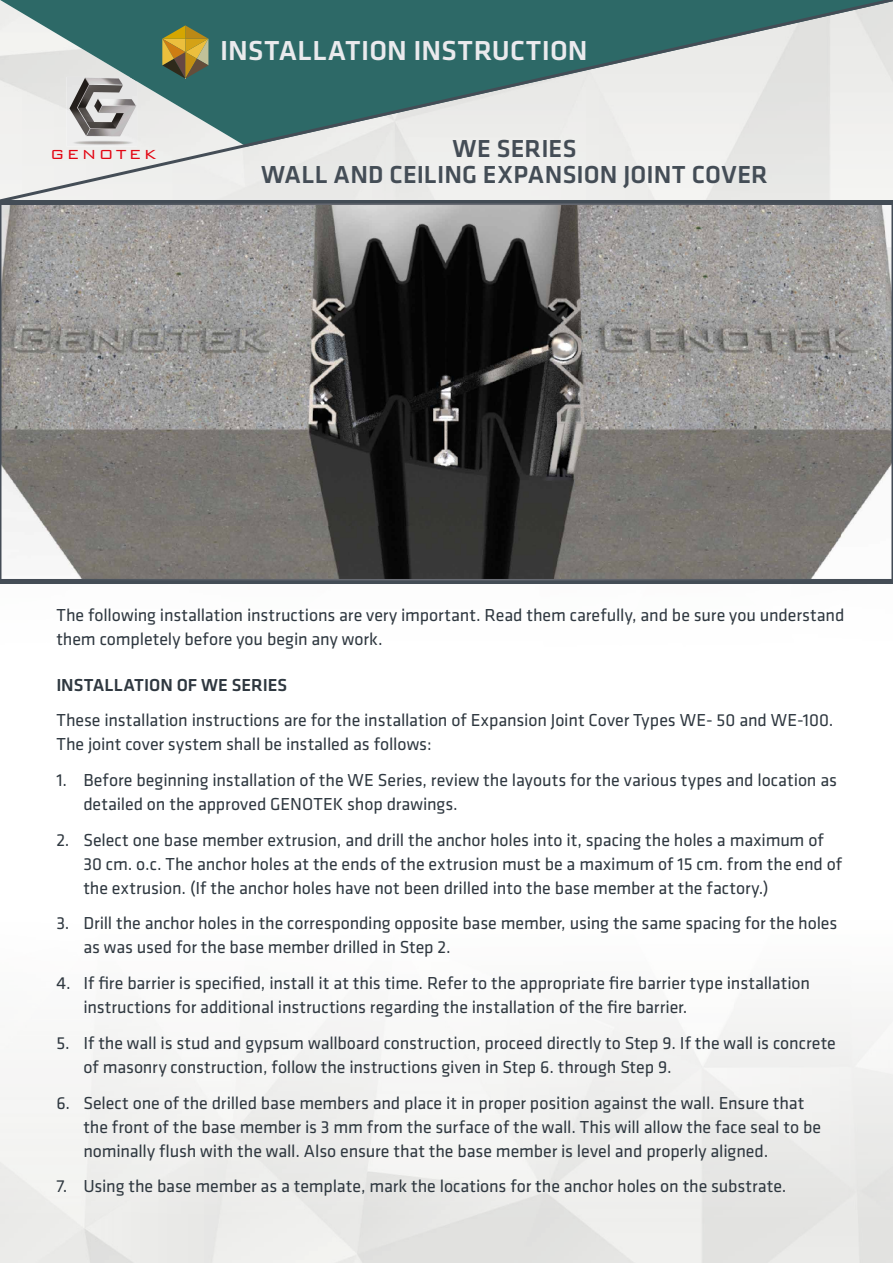
<style>
.page{position:relative;width:893px;height:1263px;background:#fff}
.page>*{position:absolute;margin:0;border:0;box-sizing:border-box;transform-origin:0 0}
.t1{font:500 28.5px "Klavika";letter-spacing:.005em;color:#eaeaed}
.t2{font:500 25.5px/25.5px "Klavika";letter-spacing:.005em;color:#444d56;text-align:center}
.t3{font:18px/24px "Klavika";letter-spacing:-.005em;color:#2f3840}
.t4{font:500 18px "Klavika";color:#2f3840}
.t5{font:300 17.55px "Bank Gothic BT";letter-spacing:.14em;color:#e30613}
</style>
<div class="page">
<img style="left:52px;top:583px;width:789px;height:1px">
<svg style="left:0;top:0;width:893px;height:200px;background:#a4bab8"></svg>
<svg style="left:162px;top:25px;width:46px;height:54px;background:#8d823e"></svg>
<hr style="left:0;top:200px;width:893px;height:3px;background:#444d56">
<hr style="left:0;top:580px;width:893px;height:3px;background:#444d56">
<img style="left:67px;top:77px;width:70px;height:69px">
<svg style="left:129px;top:77px;width:8px;height:5px"></svg>
<svg style="left:0;top:203px;width:893px;height:377px;background:#797775"></svg>
<p class="t5" style="left:50px;top:145px;width:108px">GENOTEK</p>
<h1 class="t1" style="left:220px;top:35px;width:369px">INSTALLATION INSTRUCTION</h1>
<h2 class="t2" style="left:261px;top:136px;width:508px">WE SERIES<br>WALL AND CEILING EXPANSION JOINT COVER</h2>
<p class="t3" style="left:56px;top:603px;width:790px">The following installation instructions are very important. Read them carefully, and be sure you understand them completely before you begin any work.</p>
<p class="t4" style="left:56px;top:675px;width:233px">INSTALLATION OF WE SERIES</p>
<p class="t3" style="left:56px;top:709px;width:779px">These installation instructions are for the installation of Expansion Joint Cover Types WE- 50 and WE-100.<br>The joint cover system shall be installed as follows:</p>
<p class="t3" style="left:83px;top:768px;width:755px;text-indent:-27px">1. Before beginning installation of the WE Series, review the layouts for the various types and location as detailed on the approved GENOTEK shop drawings.</p>
<p class="t3" style="left:83px;top:828px;width:760px;text-indent:-27px">2. Select one base member extrusion, and drill the anchor holes into it, spacing the holes a maximum of<br>30 cm. o.c. The anchor holes at the ends of the extrusion must be a maximum of 15 cm. from the end of the extrusion. (If the anchor holes have not been drilled into the base member at the factory.)</p>
<p class="t3" style="left:83px;top:912px;width:756px;text-indent:-27px">3. Drill the anchor holes in the corresponding opposite base member, using the same spacing for the holes as was used for the base member drilled in Step 2.</p>
<p class="t3" style="left:83px;top:971px;width:728px;text-indent:-27px">4. If fire barrier is specified, install it at this time. Refer to the appropriate fire barrier type installation instructions for additional instructions regarding the installation of the fire barrier.</p>
<p class="t3" style="left:83px;top:1031px;width:754px;text-indent:-27px">5. If the wall is stud and gypsum wallboard construction, proceed directly to Step 9. If the wall is concrete of masonry construction, follow the instructions given in Step 6. through Step 9.</p>
<p class="t3" style="left:83px;top:1091px;width:739px;text-indent:-27px">6. Select one of the drilled base members and place it in proper position against the wall. Ensure that the front of the base member is 3 mm from the surface of the wall. This will allow the face seal to be nominally flush with the wall. Also ensure that the base member is level and properly aligned.</p>
<p class="t3" style="left:56px;top:1174px;width:732px">7. Using the base member as a template, mark the locations for the anchor holes on the substrate.</p>
</div>
